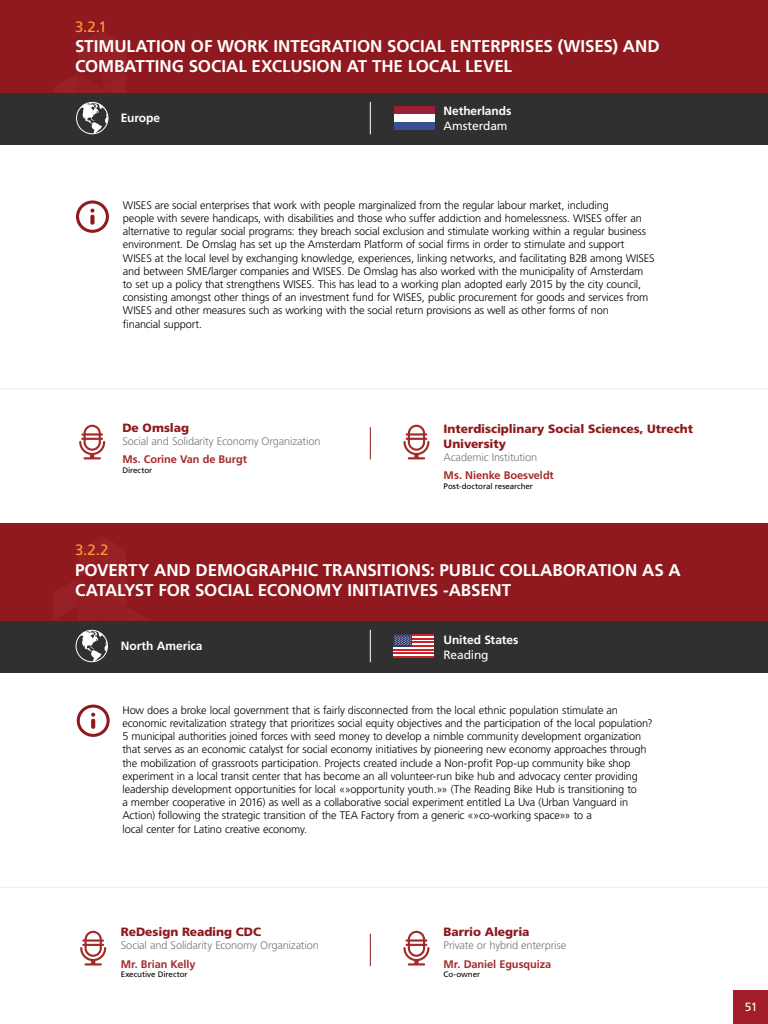
<style>
.page{position:relative;width:768px;height:1024px;background:#fff}
.page>*{position:absolute;margin:0;border:0;box-sizing:border-box;transform-origin:0 0}
.t1{font:700 17px/20.4px "Frutiger LT Std";letter-spacing:-.005em;color:#fff}
.t2{font:15px "Frutiger LT Std";color:#f9a135}
.t3{font:900 12px/14.4px "Frutiger LT Std";letter-spacing:-.005em;color:#8f191e}
.t4{font:700 12px "Frutiger LT Std";letter-spacing:-.005em;color:#fffffe}
.t5{font:12px "Frutiger LT Std";letter-spacing:-.01em;color:#fff}
.t6{font:300 11px/13.2px "Frutiger LT Std";letter-spacing:-.015em;color:#000}
.t7{font:300 11px "Frutiger LT Std";letter-spacing:-.015em;color:#777}
.t8{font:700 11px "Frutiger LT Std";letter-spacing:-.005em;color:#a42a2c}
.t9{font:8px "Frutiger LT Std";letter-spacing:-.01em;color:#000}
</style>
<div class="page">
<div style="left:0;top:0;width:768px;height:116px;background:#8f191e"></div>
<div style="left:0;top:524px;width:768px;height:97px;background:#8f191e"></div>
<div style="left:0;top:93px;width:768px;height:51px;background:#313030"></div>
<div style="left:0;top:621px;width:768px;height:51px;background:#313030"></div>
<svg style="left:76px;top:101px;width:33px;height:33px"></svg>
<div style="left:76px;top:102px;width:32px;height:32px;border:1px solid #fff;border-radius:50%"></div>
<svg style="left:79px;top:630px;width:28px;height:32px"></svg>
<div style="left:76px;top:630px;width:32px;height:32px;border:1px solid #fff;border-radius:50%"></div>
<hr style="left:370px;top:102px;width:1px;height:32px;background:#fffffe">
<hr style="left:370px;top:630px;width:1px;height:32px;background:#fffffe">
<hr style="left:393px;top:656px;width:41px;height:2px;background:#ce2028">
<hr style="left:393px;top:654px;width:41px;height:2px;background:#fff">
<hr style="left:393px;top:652px;width:41px;height:2px;background:#ce2028">
<hr style="left:393px;top:651px;width:41px;height:1px;background:#fff">
<hr style="left:393px;top:649px;width:41px;height:2px;background:#ce2028">
<hr style="left:393px;top:647px;width:41px;height:2px;background:#fff">
<hr style="left:393px;top:645px;width:41px;height:2px;background:#ce2028">
<hr style="left:393px;top:643px;width:41px;height:2px;background:#fff">
<hr style="left:393px;top:641px;width:41px;height:2px;background:#ce2028">
<hr style="left:393px;top:639px;width:41px;height:2px;background:#fff">
<hr style="left:393px;top:638px;width:41px;height:1px;background:#ce2028">
<hr style="left:393px;top:636px;width:41px;height:2px;background:#fff">
<hr style="left:393px;top:634px;width:41px;height:2px;background:#ce2028">
<div style="left:393px;top:634px;width:19px;height:13px;background:#333967"></div>
<svg style="left:394px;top:635px;width:17px;height:10px"></svg>
<svg style="left:76px;top:200px;width:33px;height:33px"></svg>
<hr style="left:0;top:389px;width:768px;height:1px;background:#ebebeb">
<img style="left:80px;top:931px;width:26px;height:35px">
<svg style="left:77px;top:705px;width:33px;height:32px"></svg>
<hr style="left:0;top:887px;width:768px;height:1px;background:#ebebeb">
<img style="left:79px;top:425px;width:26px;height:34px">
<hr style="left:370px;top:934px;width:1px;height:32px;background:#8f191e">
<hr style="left:370px;top:427px;width:1px;height:32px;background:#8f191e">
<img style="left:403px;top:425px;width:27px;height:34px">
<img style="left:403px;top:931px;width:27px;height:35px">
<div style="left:394px;top:106px;width:41px;height:24px;background:#3a4d92"></div>
<div style="left:394px;top:106px;width:41px;height:16px;background:#fff"></div>
<div style="left:394px;top:106px;width:41px;height:8px;background:#9d1e37"></div>
<div style="left:734px;top:990px;width:34px;height:34px;background:#a11d27"></div>
<h2 class="t2" style="left:75px;top:17px;width:33px">3.2.1</h2>
<h1 class="t1" style="left:75px;top:36px;width:493px">STIMULATION OF WORK INTEGRATION SOCIAL ENTERPRISES (WISES</h1>
<h1 class="t1" style="left:613px;top:36px;width:46px">) AND</h1>
<h1 class="t1" style="left:75px;top:56px;width:435px">COMBATTING SOCIAL EXCLUSION AT THE LOCAL LEVEL</h1>
<p class="t4" style="left:121px;top:111px;width:41px">EUROPE</p>
<p class="t4" style="left:443px;top:104px;width:70px">NETHERLANDS</p>
<p class="t5" style="left:443px;top:118px;width:66px">Amsterdam</p>
<p class="t6" style="left:123px;top:198px;width:533px">WISES are social enterprises that work with people marginalized from the regular labour market, including<br>people with severe handicaps, with disabilities and those who suffer addiction and homelessness. WISES offer an alternative to regular social programs: they breach social exclusion and stimulate working within a regular business environment. De Omslag has set up the Amsterdam Platform of social firms in order to stimulate and support WISES at the local level by exchanging knowledge, experiences, linking networks, and facilitating B2B among WISES and between SME/larger companies and WISES. De Omslag has also worked with the municipality of Amsterdam to set up a policy that strengthens WISES. This has lead to a working plan adopted early 2015 by the city council, consisting amongst other things of an investment fund for WISES, public procurement for goods and services from WISES and other measures such as working with the social return provisions as well as other forms of non<br>financial support.</p>
<p class="t3" style="left:122px;top:420px;width:68px">De Omslag</p>
<p class="t7" style="left:122px;top:435px;width:200px">Social and Solidarity Economy Organization</p>
<p class="t8" style="left:122px;top:453px;width:126px">MS. CORINE VAN DE BURGT</p>
<p class="t9" style="left:122px;top:465px;width:31px">Director</p>
<p class="t3" style="left:444px;top:422px;width:251px">Interdisciplinary Social Sciences, Utrecht<br>University</p>
<p class="t7" style="left:444px;top:451px;width:95px">Academic Institution</p>
<p class="t8" style="left:444px;top:469px;width:112px">MS. NIENKE BOESVELDT</p>
<p class="t9" style="left:444px;top:481px;width:91px">Post-doctoral researcher</p>
<h2 class="t2" style="left:75px;top:541px;width:35px">3.2.2</h2>
<h1 class="t1" style="left:75px;top:560px;width:607px">POVERTY AND DEMOGRAPHIC TRANSITIONS: PUBLIC COLL ABORATION AS A<br>CATALYST FOR SOCIAL ECONOMY INITIATIVES -ABSENT</h1>
<p class="t4" style="left:121px;top:639px;width:83px">NORTH AMERICA</p>
<p class="t4" style="left:443px;top:633px;width:76px">UNITED STATES</p>
<p class="t5" style="left:443px;top:647px;width:47px">Reading</p>
<p class="t6" style="left:122px;top:704px;width:532px">How does a broke local government that is fairly disconnected from the local ethnic population stimulate an economic revitalization strategy that prioritizes social equity objectives and the participation of the local population?<br>5 municipal authorities joined forces with seed money to develop a nimble community development organization that serves as an economic catalyst for social economy initiatives by pioneering new economy approaches through the mobilization of grassroots participation. Projects created include a Non-profit Pop-up community bike shop experiment in a local transit center that has become an all volunteer-run bike hub and advocacy center providing leadership development opportunities for local «»opportunity youth.»» (The Reading Bike Hub is transitioning to<br>a member cooperative in 2016) as well as a collaborative social experiment entitled La Uva (Urban Vanguard in Action) following the strategic transition of the TEA Factory from a generic «»co-working space»» to a<br>local center for Latino creative economy.</p>
<p class="t3" style="left:121px;top:925px;width:142px">ReDesign Reading CDC</p>
<p class="t7" style="left:121px;top:939px;width:200px">Social and Solidarity Economy Organization</p>
<p class="t8" style="left:121px;top:957px;width:76px">M R. BRIAN KELLY</p>
<p class="t9" style="left:121px;top:970px;width:68px">Executive Director</p>
<p class="t3" style="left:444px;top:925px;width:87px">Barrio Alegria</p>
<p class="t7" style="left:444px;top:939px;width:124px">Private or hybrid enterprise</p>
<p class="t8" style="left:444px;top:957px;width:109px">M R. DANIEL EGUSQUIZA</p>
<p class="t9" style="left:444px;top:970px;width:38px">Co-owner</p>
<p class="t5" style="left:745px;top:1000px;width:14px">51</p>
</div>
